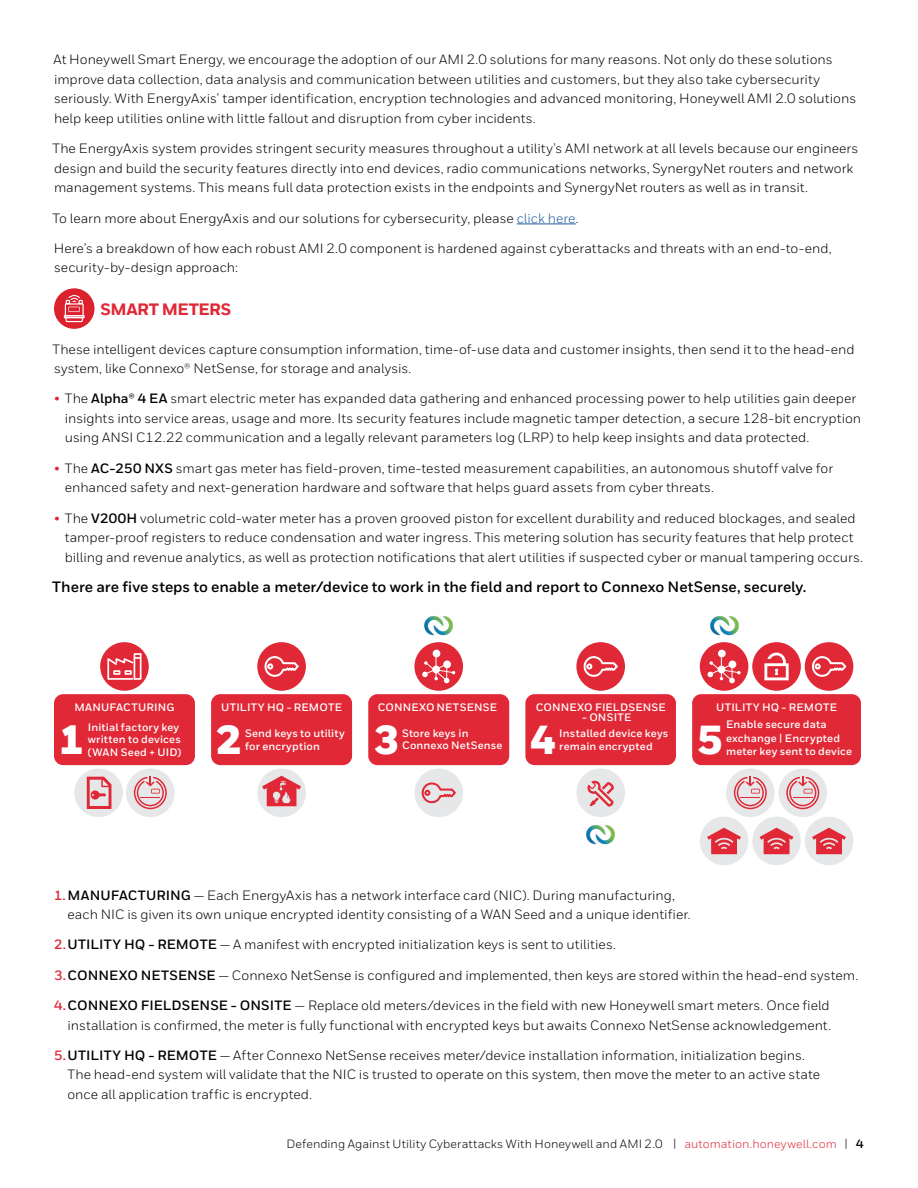
<style>
.page{position:relative;width:918px;height:1188px;background:#fff}
.page>*{position:absolute;margin:0;border:0;box-sizing:border-box;transform-origin:0 0}
.Number_of_step{font:900 40.5px "Honeywell Sans";color:#fff}
.Heading_2__11_12{font:800 16.5px "Honeywell Sans";letter-spacing:-.025em;color:#e02836}
.Body__9_13_pt{font:700 15px "Honeywell Sans";letter-spacing:-.005em;color:#000}
.Body__9_13_pt-2{font:13.5px/19.5px "Honeywell Sans";color:#000}
.MASTER__Header_Footer__Right{font:12px "Honeywell Sans";letter-spacing:.005em;color:#000}
.Body__Numbered_List{font:700 10.8px/12.1px "Honeywell Sans";letter-spacing:.015em;color:#fff}
.s1{color:#215e9e}
.s2{color:#e02836}
.s3{font-weight:700}
.s4{font-weight:700;color:#e02836}
</style>
<div class="page">
<hr style="left:517px;top:224px;width:59px;height:1px;background:#215e9e">
<div style="left:54px;top:288px;width:40px;height:41px;background:#db212e;border-radius:50%"></div>
<hr style="left:64px;top:315px;width:21px;height:3px;background:#fff">
<svg style="left:65px;top:295px;width:19px;height:27px"></svg>
<div style="left:100px;top:642px;width:49px;height:49px;background:#e02836;border-radius:50%"></div>
<svg style="left:107px;top:653px;width:35px;height:27px"></svg>
<div style="left:74px;top:769px;width:49px;height:48px;background:#e6e7e8;border-radius:50%"></div>
<div style="left:126px;top:769px;width:49px;height:48px;background:#e6e7e8;border-radius:50%"></div>
<svg style="left:134px;top:776px;width:33px;height:33px"></svg>
<svg style="left:87px;top:777px;width:24px;height:32px"></svg>
<div style="left:55px;top:696px;width:139px;height:68px;background:#e02836;border-radius:8px"></div>
<div style="left:54px;top:694px;width:141px;height:71px;border:3px solid #e02836;border-radius:8px"></div>
<div style="left:257px;top:642px;width:49px;height:49px;background:#e02836;border-radius:50%"></div>
<svg style="left:264px;top:656px;width:35px;height:21px"></svg>
<div style="left:257px;top:769px;width:49px;height:48px;background:#e6e7e8;border-radius:50%"></div>
<svg style="left:262px;top:776px;width:39px;height:30px"></svg>
<div style="left:212px;top:696px;width:139px;height:68px;background:#e02836;border-radius:8px"></div>
<div style="left:211px;top:694px;width:141px;height:71px;border:3px solid #e02836;border-radius:8px"></div>
<img style="left:424px;top:616px;width:29px;height:20px">
<div style="left:414px;top:769px;width:49px;height:48px;background:#e6e7e8;border-radius:50%"></div>
<svg style="left:421px;top:782px;width:35px;height:22px"></svg>
<div style="left:414px;top:642px;width:49px;height:49px;background:#e02836;border-radius:50%"></div>
<div style="left:433px;top:650px;width:7px;height:7px;background:#fff;border-radius:50%"></div>
<svg style="left:422px;top:655px;width:33px;height:28px"></svg>
<div style="left:370px;top:696px;width:138px;height:68px;background:#e02836;border-radius:8px"></div>
<div style="left:368px;top:694px;width:141px;height:71px;border:3px solid #e02836;border-radius:8px"></div>
<img style="left:586px;top:825px;width:29px;height:20px">
<div style="left:576px;top:642px;width:49px;height:49px;background:#e02836;border-radius:50%"></div>
<svg style="left:583px;top:656px;width:35px;height:21px"></svg>
<div style="left:576px;top:769px;width:49px;height:48px;background:#e6e7e8;border-radius:50%"></div>
<svg style="left:587px;top:781px;width:27px;height:26px"></svg>
<div style="left:527px;top:696px;width:148px;height:68px;background:#e02836;border-radius:8px"></div>
<div style="left:525px;top:694px;width:151px;height:71px;border:3px solid #e02836;border-radius:8px"></div>
<div style="left:700px;top:817px;width:48px;height:48px;background:#e6e7e8;border-radius:50%"></div>
<svg style="left:707px;top:828px;width:34px;height:26px"></svg>
<div style="left:752px;top:817px;width:49px;height:48px;background:#e6e7e8;border-radius:50%"></div>
<svg style="left:760px;top:828px;width:34px;height:26px"></svg>
<div style="left:805px;top:817px;width:48px;height:48px;background:#e6e7e8;border-radius:50%"></div>
<svg style="left:812px;top:828px;width:34px;height:26px"></svg>
<div style="left:726px;top:769px;width:49px;height:48px;background:#e6e7e8;border-radius:50%"></div>
<svg style="left:734px;top:776px;width:33px;height:33px"></svg>
<div style="left:779px;top:769px;width:48px;height:48px;background:#e6e7e8;border-radius:50%"></div>
<svg style="left:786px;top:776px;width:33px;height:33px"></svg>
<img style="left:710px;top:616px;width:29px;height:20px">
<div style="left:752px;top:642px;width:49px;height:49px;background:#e02836;border-radius:50%"></div>
<svg style="left:764px;top:653px;width:25px;height:27px"></svg>
<div style="left:805px;top:642px;width:48px;height:49px;background:#e02836;border-radius:50%"></div>
<svg style="left:812px;top:656px;width:35px;height:21px"></svg>
<div style="left:700px;top:642px;width:48px;height:49px;background:#e02836;border-radius:50%"></div>
<div style="left:718px;top:650px;width:8px;height:7px;background:#fff;border-radius:50%"></div>
<svg style="left:708px;top:655px;width:33px;height:28px"></svg>
<div style="left:694px;top:696px;width:166px;height:68px;background:#e02836;border-radius:8px"></div>
<div style="left:692px;top:694px;width:169px;height:71px;border:3px solid #e02836;border-radius:8px"></div>
<p class="Body__9_13_pt-2" style="left:54px;top:50px;width:804px">At Honeywell Smart Energy, we encourage the adoption of our AMI 2.0 solutions for many reasons. Not only do these solutions improve data collection, data analysis and communication between utilities and customers, but they also take cybersecurity seriously. With EnergyAxis’ tamper identification, encryption technologies and advanced monitoring, Honeywell AMI 2.0 solutions help keep utilities online with little fallout and disruption from cyber incidents.</p>
<p class="Body__9_13_pt-2" style="left:52px;top:139px;width:807px">The EnergyAxis system provides stringent security measures throughout a utility’s AMI network at all levels because our engineers design and build the security features directly into end devices, radio communications networks, SynergyNet routers and network management systems. This means full data protection exists in the endpoints and SynergyNet routers as well as in transit.</p>
<p class="Body__9_13_pt-2" style="left:52px;top:208px;width:528px">To learn more about EnergyAxis and our solutions for cybersecurity, please <span class="s1">click here</span>.</p>
<p class="Body__9_13_pt-2" style="left:54px;top:238px;width:779px">Here’s a breakdown of how each robust AMI 2.0 component is hardened against cyberattacks and threats with an end-to-end, security-by-design approach:</p>
<p class="Heading_2__11_12" style="left:101px;top:299px;width:132px">SMART METERS</p>
<p class="Body__9_13_pt-2" style="left:52px;top:339px;width:804px">These intelligent devices capture consumption information, time-of-use data and customer insights, then send it to the head-end system, like Connexo® NetSense, for storage and analysis.</p>
<p class="Body__9_13_pt-2" style="left:65px;top:389px;width:798px;text-indent:-11px"><span class="s2">•</span> The <span class="s3">Alpha® 4 EA</span> smart electric meter has expanded data gathering and enhanced processing power to help utilities gain deeper insights into service areas, usage and more. Its security features include magnetic tamper detection, a secure 128-bit encryption using ANSI C12.22 communication and a legally relevant parameters log (LRP) to help keep insights and data protected.</p>
<p class="Body__9_13_pt-2" style="left:65px;top:458px;width:770px;text-indent:-11px"><span class="s2">•</span> The <span class="s3">AC-250 NXS</span> smart gas meter has field-proven, time-tested measurement capabilities, an autonomous shutoff valve for enhanced safety and next-generation hardware and software that helps guard assets from cyber threats.</p>
<p class="Body__9_13_pt-2" style="left:65px;top:508px;width:800px;text-indent:-11px"><span class="s2">•</span> The <span class="s3">V200H</span> volumetric cold-water meter has a proven grooved piston for excellent durability and reduced blockages, and sealed tamper-proof registers to reduce condensation and water ingress. This metering solution has security features that help protect billing and revenue analytics, as well as protection notifications that alert utilities if suspected cyber or manual tampering occurs.</p>
<p class="Body__9_13_pt" style="left:52px;top:578px;width:756px">There are five steps to enable a meter/device to work in the field and report to Connexo NetSense, securely.</p>
<p class="Body__Numbered_List" style="left:75px;top:701px;width:101px">MANUFACTURING</p>
<p class="Body__Numbered_List" style="left:88px;top:722px;width:95px">Initial factory key written to devices (WAN Seed + UID)</p>
<p class="Number_of_step" style="left:216px;top:715px;width:27px">2</p>
<p class="Body__Numbered_List" style="left:221px;top:701px;width:122px">UTILITY HQ - REMOTE</p>
<p class="Body__Numbered_List" style="left:245px;top:728px;width:101px">Send keys to utility for encryption</p>
<p class="Number_of_step" style="left:373px;top:715px;width:27px">3</p>
<p class="Body__Numbered_List" style="left:378px;top:701px;width:121px">CONNEXO NETSENSE</p>
<p class="Body__Numbered_List" style="left:402px;top:728px;width:102px">Store keys in<br>Connexo NetSense</p>
<p class="Number_of_step" style="left:531px;top:715px;width:27px">4</p>
<p class="Body__Numbered_List" style="left:536px;top:701px;width:131px">CONNEXO FIELDSENSE</p>
<p class="Body__Numbered_List" style="left:582px;top:712px;width:51px">- ONSITE</p>
<p class="Body__Numbered_List" style="left:559px;top:728px;width:111px">Installed device keys remain encrypted</p>
<p class="Number_of_step" style="left:697px;top:715px;width:27px">5</p>
<p class="Body__Numbered_List" style="left:716px;top:701px;width:122px">UTILITY HQ - REMOTE</p>
<p class="Body__Numbered_List" style="left:726px;top:718px;width:128px;line-height:13.5px">Enable secure data exchange | Encrypted meter key sent to device</p>
<p class="Number_of_step" style="left:59px;top:715px;width:27px">1</p>
<p class="Body__9_13_pt-2" style="left:68px;top:885px;width:625px;text-indent:-14px"><span class="s4">1.</span><span class="s3">MANUFACTURING</span> — Each EnergyAxis has a network interface card (NIC). During manufacturing, each NIC is given its own unique encrypted identity consisting of a WAN Seed and a unique identifier.</p>
<p class="Body__9_13_pt-2" style="left:54px;top:935px;width:564px"><span class="s4">2.</span><span class="s3">UTILITY HQ - REMOTE</span> — A manifest with encrypted initialization keys is sent to utilities.</p>
<p class="Body__9_13_pt-2" style="left:54px;top:965px;width:806px"><span class="s4">3.</span><span class="s3">CONNEXO NETSENSE</span> — Connexo NetSense is configured and implemented, then keys are stored within the head-end system.</p>
<p class="Body__9_13_pt-2" style="left:54px;top:996px;width:779px;text-align:right"><span class="s4">4.</span><span class="s3">CONNEXO FIELDSENSE - ONSITE</span> — Replace old meters/devices in the field with new Honeywell smart meters. Once field installation is confirmed, the meter is fully functional with encrypted keys but awaits Connexo NetSense acknowledgement.</p>
<p class="Body__9_13_pt-2" style="left:68px;top:1045px;width:754px;text-indent:-14px"><span class="s4">5.</span><span class="s3">UTILITY HQ - REMOTE</span> — After Connexo NetSense receives meter/device installation information, initialization begins.<br>The head-end system will validate that the NIC is trusted to operate on this system, then move the meter to an active state once all application traffic is encrypted.</p>
<p class="MASTER__Header_Footer__Right" style="left:287px;top:1136px;width:579px">Defending Against Utility Cyberattacks With Honeywell and AMI 2.0 | <span class="s2">automation.honeywell.com</span> | <span class="s3">4</span></p>
</div>
